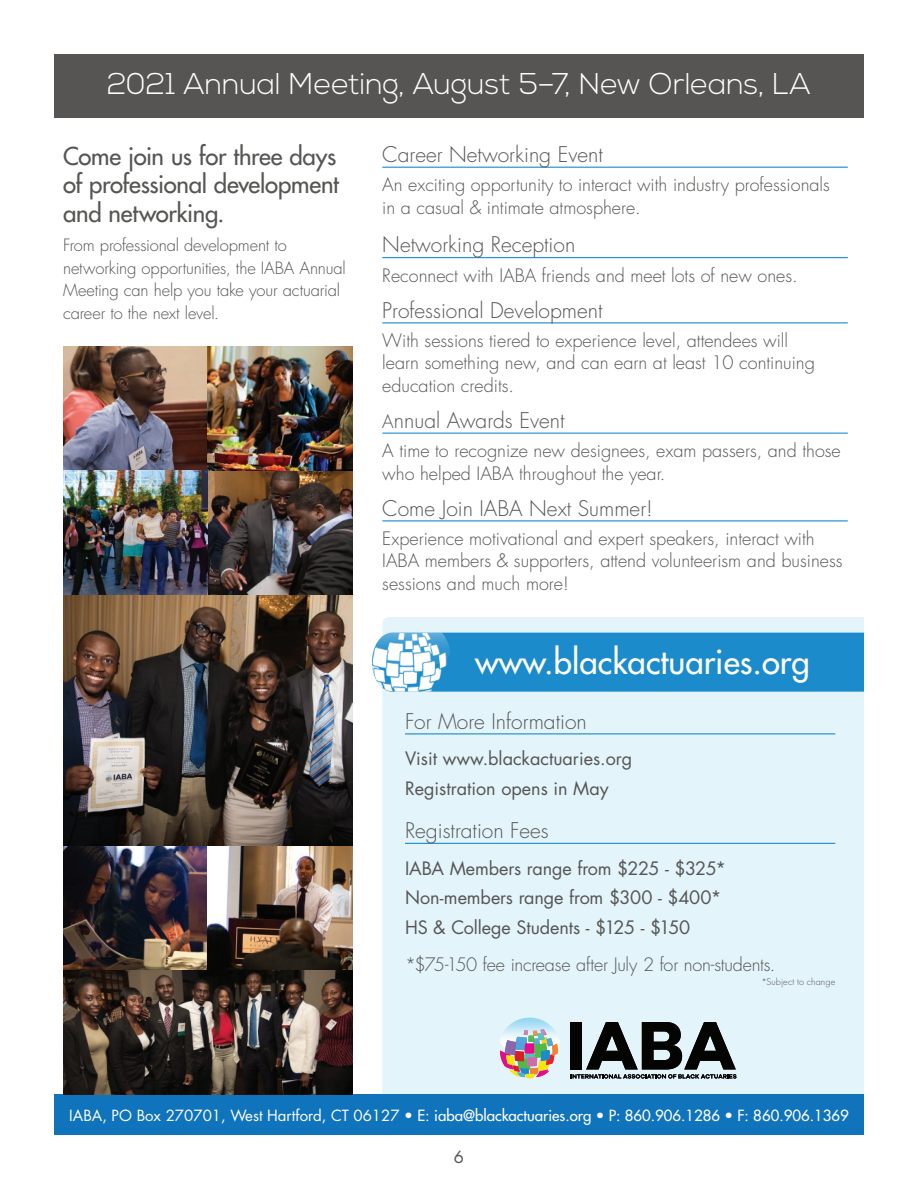
<style>
.page{position:relative;width:918px;height:1188px;background:#fff}
.page>*{position:absolute;margin:0;border:0;box-sizing:border-box;transform-origin:0 0}
.t1{font:500 33px "Futura Std";color:#fff}
.t2{font:300 30px "Nexa";color:#fff}
.t3{font:500 24px/28.7px "Futura Std";letter-spacing:-.01em;color:#565554;text-align:justify}
.t4{font:300 21px "Futura Std";color:#565554}
.t5{font:300 18px/22.5px "Futura Std";color:#565554}
.t6{font:18px/29.7px "Futura Std";color:#565554}
.t7{font:300 16.5px/22.5px "Futura Std";letter-spacing:-.005em;color:#565554}
.t8{font:16.5px "Futura Std";color:#565554}
.t9{font:500 15px "Futura Std";color:#fff}
.t10{font:300 9px "Futura Std";letter-spacing:.01em;color:#565554}
.s1{font-size:18px}
.s2{font-weight:400}
</style>
<div class="page">
<div style="left:382px;top:617px;width:482px;height:477px;background:#e3f4fb"></div>
<div style="left:54px;top:1094px;width:810px;height:41px;background:#1074bc"></div>
<div style="left:450px;top:633px;width:414px;height:59px;background:#1b8bcb"></div>
<img style="left:372px;top:633px;width:78px;height:59px">
<div style="left:54px;top:54px;width:810px;height:63px;background:#565554"></div>
<img style="left:63px;top:346px;width:290px;height:749px">
<hr style="left:405px;top:733px;width:430px;height:1px;background:#1b8bcb">
<hr style="left:405px;top:843px;width:430px;height:1px;background:#1b8bcb">
<hr style="left:382px;top:167px;width:466px;height:1px;background:#1b8bcb">
<hr style="left:382px;top:257px;width:466px;height:1px;background:#1b8bcb">
<hr style="left:382px;top:322px;width:466px;height:1px;background:#1b8bcb">
<hr style="left:382px;top:433px;width:466px;height:1px;background:#1b8bcb">
<hr style="left:382px;top:520px;width:466px;height:1px;background:#1b8bcb">
<svg style="left:500px;top:1018px;width:60px;height:60px;background:#bdbab9"></svg>
<div style="left:570px;top:1022px;width:12px;height:47px;background:#040503"></div>
<svg style="left:571px;top:1022px;width:165px;height:57px;background:#6b7476"></svg>
<h2 class="t2" style="left:107px;top:66px;width:705px">2021 Annual Meeting, August 5–7, New Orleans, LA</h2>
<h3 class="t3" style="left:63px;top:141px;width:277px">Come join us for three days of professional development and networking.</h3>
<p class="t7" style="left:63px;top:234px;width:284px">From professional development to networking opportunities, the IABA Annual Meeting can help you take your actuarial career to the next level.</p>
<p class="t4" style="left:382px;top:142px;width:222px">Career Networking Event</p>
<p class="t5" style="left:382px;top:174px;width:449px">An exciting opportunity to interact with industry professionals in a casual &amp; intimate atmosphere.</p>
<p class="t4" style="left:382px;top:232px;width:195px">Networking Reception</p>
<p class="t5" style="left:382px;top:264px;width:417px">Reconnect with IABA friends and meet lots of new ones.</p>
<p class="t4" style="left:382px;top:297px;width:222px">Professional Development</p>
<p class="t5" style="left:382px;top:330px;width:434px">With sessions tiered to experience level, attendees will learn something new, and can earn at least 10 continuing education credits.</p>
<p class="t4" style="left:382px;top:408px;width:184px"><span class="s1">A</span>nnual Awards Event</p>
<p class="t5" style="left:382px;top:440px;width:460px">A time to recognize new designees, exam passers, and those who helped IABA throughout the year.</p>
<p class="t4" style="left:382px;top:495px;width:272px">Come Join IABA Next Summer!</p>
<p class="t5" style="left:382px;top:528px;width:462px">Experience motivational and expert speakers, interact with<br>IABA members &amp; supporters, attend volunteerism and business sessions and much more!</p>
<h1 class="t1" style="left:475px;top:642px;width:336px">www.blackactuaries.org</h1>
<p class="t4" style="left:405px;top:708px;width:183px">For More Information</p>
<p class="t6" style="left:405px;top:744px;width:229px">Visit www.blackactuaries.org<br>Registration opens in May</p>
<p class="t4" style="left:405px;top:818px;width:145px">Registration Fees</p>
<p class="t6" style="left:405px;top:853px;width:323px">IABA Members range from $225 - $325*<br>Non-members range from $300 - $400*<br>HS &amp; College Students - $125 - $150</p>
<p class="t5" style="left:405px;top:953px;width:372px">*$75-150 fee increase after July 2 for non-students.</p>
<p class="t10" style="left:761px;top:977px;width:75px">*Subject to change</p>
<p class="t9" style="left:69px;top:1106px;width:781px"><span class="s2">IABA, PO Box 270701, West Hartford, CT 06127 •</span> E<span class="s2">:</span> iaba@blackactuaries.org • P: 860.906.1286 • F: 860.906.1369</p>
<p class="t8" style="left:454px;top:1146px;width:12px">6</p>
</div>
